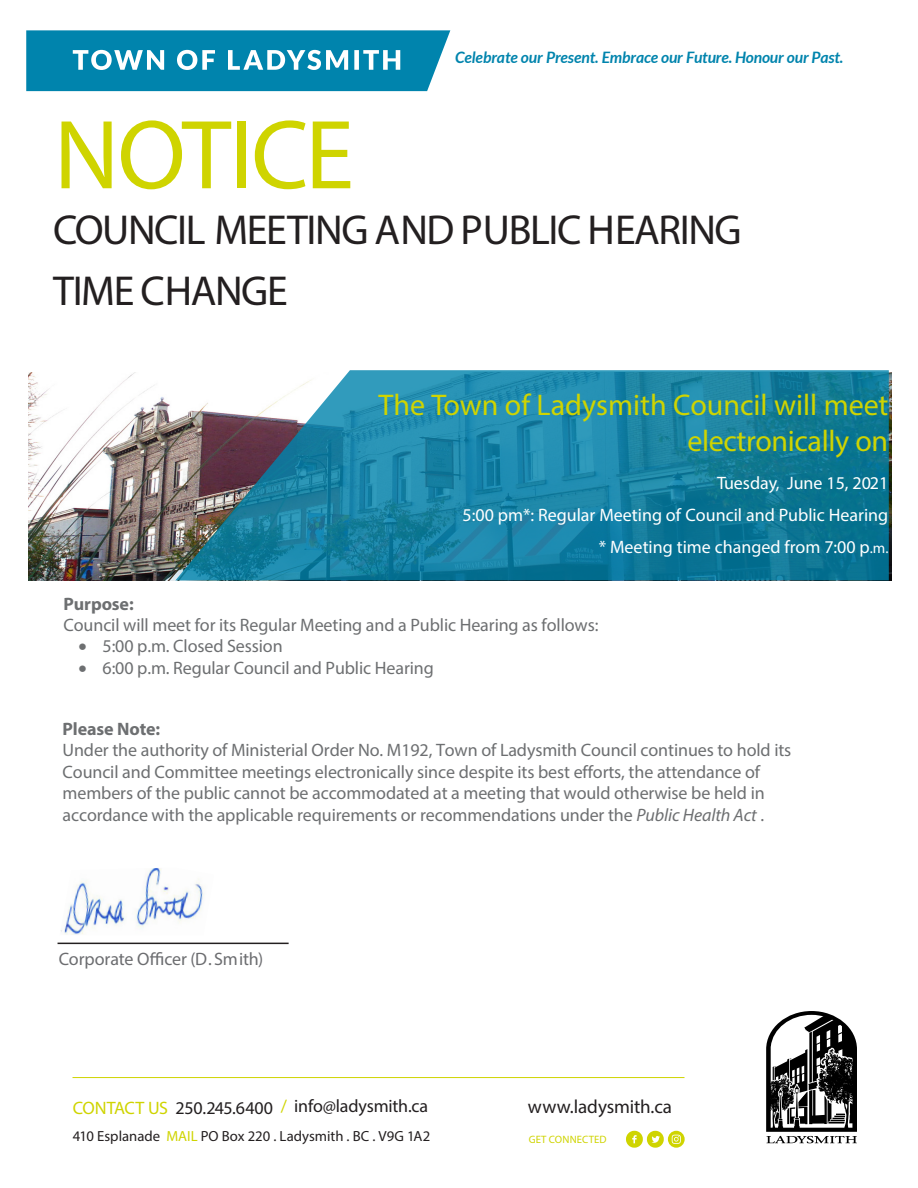
<style>
.page{position:relative;width:918px;height:1188px;background:#fff}
.page>*{position:absolute;margin:0;border:0;box-sizing:border-box;transform-origin:0 0}
.t1{font:99px "Myriad Pro";letter-spacing:-.02em;color:#cfd400}
.t2{font:42px/61.1px "Myriad Pro";letter-spacing:-.035em;color:#231f20}
.t3{font:30px/36px "Myriad Pro";color:#cfd400;text-align:right}
.t4{font:19.05px "Myriad Pro";letter-spacing:-.01em;color:#231f20}
.t5{font:18px/21.6px "Myriad Pro";letter-spacing:-.005em;color:#6d6f71}
.t6{font:18px/32.1px "Myriad Pro";color:#fff;text-align:right}
.t7{font:18px "Myriad Pro";letter-spacing:-.015em;color:#231f20}
.t8{font:18px "Myriad Pro";letter-spacing:-.005em;color:#6c6d70}
.t9{font:700 18px "Myriad Pro";letter-spacing:-.005em;color:#6d6f71}
.t10{font:italic 700 15.75px "Lato";letter-spacing:-.01em;color:#0084ad}
.t11{font:14.7px "Myriad Pro";color:#231f20}
.t12{font:10.65px "Myriad Pro";letter-spacing:.015em;color:#cfd400}
.s1{font-size:15px}
.s2{font-style:italic}
.s3{color:#cfd400}
</style>
<div class="page">
<svg style="left:26px;top:30px;width:424px;height:61px;background:#2394b8"></svg>
<img style="left:28px;top:372px;width:863px;height:208px">
<svg style="left:175px;top:370px;width:714px;height:210px;background:#2984a0"></svg>
<hr style="left:73px;top:1077px;width:612px;height:1px;background:#cfd400">
<svg style="left:668px;top:1131px;width:17px;height:17px"></svg>
<svg style="left:672px;top:1135px;width:9px;height:9px"></svg>
<svg style="left:626px;top:1131px;width:38px;height:17px"></svg>
<svg style="left:766px;top:1011px;width:91px;height:132px"></svg>
<img style="left:61px;top:868px;width:143px;height:67px">
<hr style="left:58px;top:943px;width:231px;height:1px;background:#231f20">
<p class="t10" style="left:455px;top:49px;width:390px">Celebrate our Present. Embrace our Future. Honour our Past.</p>
<h1 class="t1" style="left:54px;top:94px;width:301px">NOTICE</h1>
<h2 class="t2" style="left:53px;top:199px;width:690px">COUNCIL MEETING AND PUBLIC HEARING<br>TIME CHANGE</h2>
<h3 class="t3" style="left:379px;top:387px;width:511px">The Town of Ladysmith Council will meet electronically on</h3>
<p class="t6" style="left:463px;top:467px;width:428px">Tuesday, June 15, 2021<br>5:00 pm*: Regular Meeting of Council and Public Hearing * Meeting time changed from 7:00 p<span class="s1">.m.</span></p>
<p class="t9" style="left:64px;top:592px;width:72px">Purpose:</p>
<p class="t5" style="left:64px;top:614px;width:536px">Council will meet for its Regular Meeting and a Public Hearing as follows:</p>
<p class="t5" style="left:79px;top:635px;width:206px">• 5:00 p.m. Closed Session</p>
<p class="t5" style="left:79px;top:657px;width:357px">• 6:00 p.m. Regular Council and Public Hearing</p>
<p class="t9" style="left:63px;top:717px;width:99px">Please Note:</p>
<p class="t5" style="left:63px;top:739px;width:730px">Under the authority of Ministerial Order No. M192, Town of Ladysmith Council continues to hold its Council and Committee meetings electronically since despite its best efforts, the attendance of members of the public cannot be accommodated at a meeting that would otherwise be held in accordance with the applicable requirements or recommendations under the <span class="s2">Public Health Act</span> .</p>
<p class="t8" style="left:59px;top:948px;width:206px">Corporate Officer (D. Smith)</p>
<p class="t7" style="left:73px;top:1095px;width:357px"><span class="s3">CONTACT US</span> 250.245.6400 <span class="s3">/</span> info@ladysmith.ca</p>
<p class="t11" style="left:73px;top:1127px;width:359px">410 Esplanade <span class="s3">MAIL</span> PO Box 220 . Ladysmith . BC . V9G 1A2</p>
<p class="t4" style="left:528px;top:1095px;width:146px">www.ladysmith.ca</p>
<p class="t12" style="left:529px;top:1133px;width:80px">GET CONNECTED</p>
</div>
